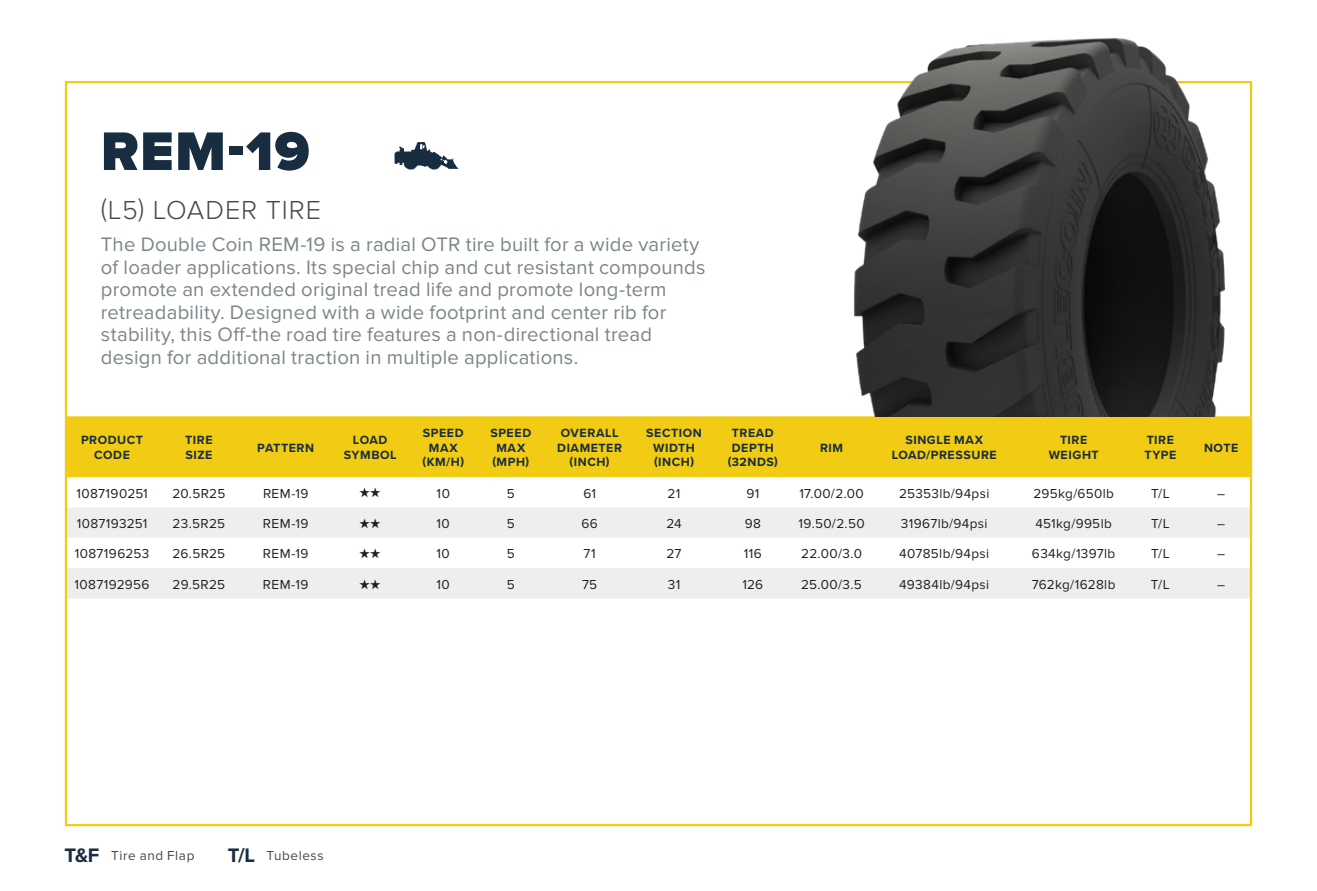
<style>
.page{position:relative;width:1317px;height:891px;background:#fff}
.page>*{position:absolute;margin:0;border:0;box-sizing:border-box;transform-origin:0 0}
.t1{font:900 56.25px "Proxima Nova";color:#182d3f}
.t2{font:300 27px "Proxima Nova";letter-spacing:.03em;color:#464748}
.t3{font:20.25px/22.5px "Proxima Nova";letter-spacing:.01em;color:#7b868a}
.t4{font:13.5px "Proxima Nova";letter-spacing:.025em;color:#231f20}
.t5{font:13.5px "Proxima Nova";letter-spacing:.045em;color:#464748}
.t6{font:700 12.38px/14.6px "Proxima Nova";letter-spacing:.045em;color:#182d3f;text-align:center}
.s1{font-weight:700;font-size:20.25px;color:#182d3f}
</style>
<div class="page">
<div style="left:68px;top:416px;width:1180px;height:61px;background:#f2cb14"></div>
<svg style="left:68px;top:508px;width:1180px;height:91px;fill:#eeeeef"></svg>
<img style="left:394px;top:143px;width:64px;height:27px">
<img style="left:829px;top:38px;width:418px;height:378px">
<svg style="left:360px;top:518px;width:20px;height:10px"></svg>
<svg style="left:360px;top:549px;width:20px;height:9px"></svg>
<svg style="left:360px;top:579px;width:20px;height:10px"></svg>
<h1 class="t1" style="left:101px;top:119px;width:210px">REM-19</h1>
<h2 class="t2" style="left:101px;top:194px;width:222px">(L5) LOADER TIRE</h2>
<p class="t3" style="left:101px;top:233px;width:606px">The Double Coin REM-19 is a radial OTR tire built for a wide variety of loader applications. Its special chip and cut resistant compounds promote an extended original tread life and promote long-term retreadability. Designed with a wide footprint and center rib for stability, this Off-the road tire features a non-directional tread design for additional traction in multiple applications.</p>
<p class="t6" style="left:81px;top:433px;width:63px">PRODUCT<br>CODE</p>
<p class="t6" style="left:185px;top:433px;width:29px;text-align:left">TIRE<br>SIZE</p>
<p class="t6" style="left:257px;top:440px;width:58px">PATTERN</p>
<p class="t6" style="left:344px;top:433px;width:54px">LOAD<br>SYMBOL</p>
<p class="t6" style="left:422px;top:425px;width:43px">SPEED<br>MAX (KM/H)</p>
<p class="t6" style="left:490px;top:425px;width:42px">SPEED<br>MAX (MPH)</p>
<p class="t6" style="left:557px;top:425px;width:66px">OVERALL<br>DIAMETER (INCH)</p>
<p class="t6" style="left:646px;top:425px;width:57px">SECTION<br>WIDTH (INCH)</p>
<p class="t6" style="left:727px;top:425px;width:52px">TREAD<br>DEPTH (32NDS)</p>
<p class="t6" style="left:820px;top:440px;width:25px">RIM</p>
<p class="t6" style="left:891px;top:433px;width:107px">SINGLE MAX<br>LOAD/PRESSURE</p>
<p class="t6" style="left:1048px;top:433px;width:51px">TIRE<br>WEIGHT</p>
<p class="t6" style="left:1144px;top:433px;width:33px;text-align:left">TIRE<br>TYPE</p>
<p class="t6" style="left:1203px;top:440px;width:36px">NOTE</p>
<p class="t4" style="left:76px;top:485px;width:73px">1087190251</p>
<p class="t4" style="left:172px;top:485px;width:54px">20.5R25</p>
<p class="t4" style="left:263px;top:485px;width:47px">REM-19</p>
<p class="t4" style="left:436px;top:485px;width:15px">10</p>
<p class="t4" style="left:507px;top:485px;width:9px">5</p>
<p class="t4" style="left:583px;top:485px;width:14px">61</p>
<p class="t4" style="left:667px;top:485px;width:14px">21</p>
<p class="t4" style="left:746px;top:485px;width:14px">91</p>
<p class="t4" style="left:799px;top:485px;width:66px">17.00/2.00</p>
<p class="t4" style="left:899px;top:485px;width:92px">25353lb/94psi</p>
<p class="t4" style="left:1033px;top:485px;width:82px">295kg/650lb</p>
<p class="t4" style="left:1150px;top:485px;width:20px">T/L</p>
<p class="t4" style="left:1216px;top:485px;width:10px">–</p>
<p class="t4" style="left:77px;top:516px;width:72px">1087193251</p>
<p class="t4" style="left:173px;top:516px;width:54px">23.5R25</p>
<p class="t4" style="left:263px;top:516px;width:47px">REM-19</p>
<p class="t4" style="left:436px;top:516px;width:15px">10</p>
<p class="t4" style="left:507px;top:516px;width:9px">5</p>
<p class="t4" style="left:581px;top:516px;width:18px">66</p>
<p class="t4" style="left:666px;top:516px;width:17px">24</p>
<p class="t4" style="left:744px;top:516px;width:18px">98</p>
<p class="t4" style="left:798px;top:516px;width:68px">19.50/2.50</p>
<p class="t4" style="left:900px;top:516px;width:88px">31967lb/94psi</p>
<p class="t4" style="left:1035px;top:516px;width:78px">451kg/995lb</p>
<p class="t4" style="left:1150px;top:516px;width:20px">T/L</p>
<p class="t4" style="left:1216px;top:516px;width:10px">–</p>
<p class="t4" style="left:75px;top:546px;width:76px">1087196253</p>
<p class="t4" style="left:172px;top:546px;width:54px">26.5R25</p>
<p class="t4" style="left:263px;top:546px;width:47px">REM-19</p>
<p class="t4" style="left:436px;top:546px;width:15px">10</p>
<p class="t4" style="left:507px;top:546px;width:9px">5</p>
<p class="t4" style="left:583px;top:546px;width:13px">71</p>
<p class="t4" style="left:666px;top:546px;width:17px">27</p>
<p class="t4" style="left:743px;top:546px;width:19px">116</p>
<p class="t4" style="left:801px;top:546px;width:62px">22.00/3.0</p>
<p class="t4" style="left:899px;top:546px;width:91px">40785lb/94psi</p>
<p class="t4" style="left:1031px;top:546px;width:85px">634kg/1397lb</p>
<p class="t4" style="left:1150px;top:546px;width:20px">T/L</p>
<p class="t4" style="left:1216px;top:546px;width:10px">–</p>
<p class="t4" style="left:75px;top:576px;width:76px">1087192956</p>
<p class="t4" style="left:172px;top:576px;width:54px">29.5R25</p>
<p class="t4" style="left:263px;top:576px;width:47px">REM-19</p>
<p class="t4" style="left:436px;top:576px;width:15px">10</p>
<p class="t4" style="left:507px;top:576px;width:9px">5</p>
<p class="t4" style="left:582px;top:576px;width:17px">75</p>
<p class="t4" style="left:667px;top:576px;width:14px">31</p>
<p class="t4" style="left:742px;top:576px;width:22px">126</p>
<p class="t4" style="left:801px;top:576px;width:62px">25.00/3.5</p>
<p class="t4" style="left:899px;top:576px;width:92px">49384lb/94psi</p>
<p class="t4" style="left:1031px;top:576px;width:85px">762kg/1628lb</p>
<p class="t4" style="left:1150px;top:576px;width:20px">T/L</p>
<p class="t4" style="left:1216px;top:576px;width:10px">–</p>
<p class="t5" style="left:64px;top:848px;width:131px"><span class="s1">T&amp;F</span> Tire and Flap</p>
<p class="t5" style="left:228px;top:848px;width:97px"><span class="s1">T/L</span> Tubeless</p>
</div>
